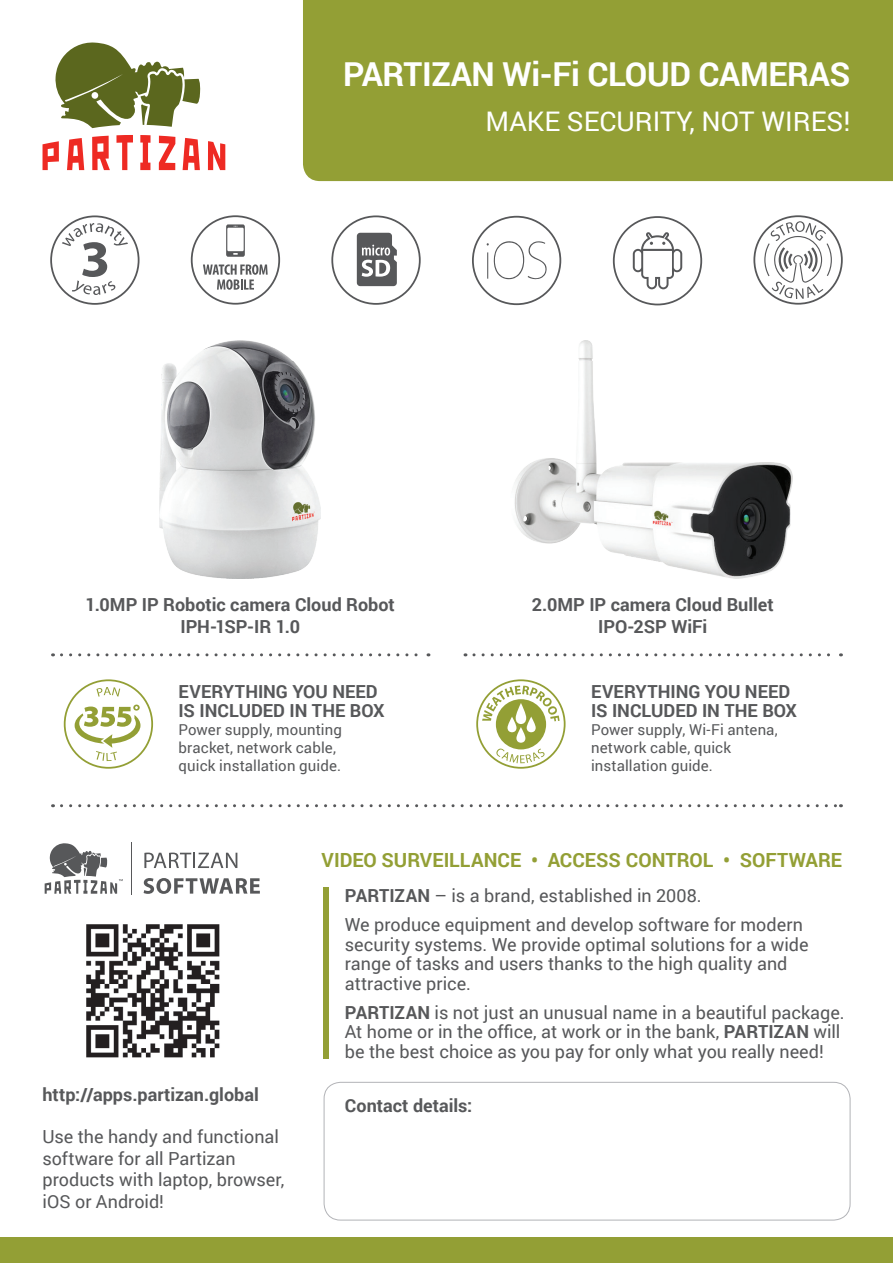
<style>
.page{position:relative;width:893px;height:1263px;background:#fff}
.page>*{position:absolute;margin:0;border:0;box-sizing:border-box;transform-origin:0 0}
.t1{font:700 33px "Roboto";letter-spacing:-.01em;color:#fff}
.t2{font:27px "Roboto";color:#fff}
.t3{font:700 19.5px "Roboto";color:#939f35}
.t4{font:18px/19.5px "Roboto";color:#57585a}
.t5{font:700 18px/21.6px "Roboto";color:#57585a;text-align:center}
.t6{font:15px/18px "Roboto";letter-spacing:.005em;color:#57585a}
.s1{font-weight:700}
</style>
<div class="page">
<div style="left:303px;top:0;width:590px;height:181px;background:#939f35"></div>
<svg style="left:55px;top:42px;width:146px;height:86px"></svg>
<svg style="left:43px;top:141px;width:16px;height:29px"></svg>
<svg style="left:67px;top:138px;width:17px;height:32px"></svg>
<svg style="left:92px;top:136px;width:18px;height:34px"></svg>
<svg style="left:116px;top:135px;width:17px;height:35px"></svg>
<svg style="left:140px;top:135px;width:11px;height:35px"></svg>
<svg style="left:159px;top:136px;width:16px;height:34px"></svg>
<svg style="left:183px;top:138px;width:17px;height:32px"></svg>
<svg style="left:208px;top:141px;width:17px;height:29px"></svg>
<svg style="left:50px;top:215px;width:90px;height:90px"></svg>
<svg style="left:472px;top:216px;width:89px;height:89px"></svg>
<svg style="left:613px;top:216px;width:89px;height:89px"></svg>
<svg style="left:753px;top:215px;width:90px;height:90px"></svg>
<svg style="left:191px;top:215px;width:89px;height:90px"></svg>
<div style="left:0;top:1237px;width:893px;height:26px;background:#939f35"></div>
<img style="left:160px;top:341px;width:161px;height:237px">
<img style="left:514px;top:341px;width:279px;height:237px">
<svg style="left:331px;top:215px;width:90px;height:90px"></svg>
<svg style="left:64px;top:679px;width:89px;height:90px"></svg>
<svg style="left:476px;top:679px;width:90px;height:90px"></svg>
<svg style="left:61px;top:653px;width:368px;height:3px"></svg>
<svg style="left:61px;top:804px;width:780px;height:3px"></svg>
<svg style="left:474px;top:653px;width:367px;height:3px"></svg>
<img style="left:86px;top:924px;width:134px;height:134px">
<hr style="left:131px;top:842px;width:1px;height:53px;background:#57585a">
<svg style="left:144px;top:878px;width:116px;height:16px"></svg>
<svg style="left:144px;top:852px;width:93px;height:16px"></svg>
<svg style="left:45px;top:843px;width:78px;height:51px"></svg>
<div style="left:324px;top:887px;width:5px;height:172px;background:#939f35"></div>
<div style="left:324px;top:1082px;width:526px;height:138px;border:1px solid #b2b3b7;border-radius:17px"></div>
<p class="t1" style="left:343px;top:51px;width:509px">PARTIZAN Wi-Fi CLOUD CAMERAS</p>
<p class="t2" style="left:486px;top:102px;width:366px">MAKE SECURITY, NOT WIRES!</p>
<p class="t5" style="left:86px;top:593px;width:311px">1.0MP IP Robotic camera Cloud Robot<br>IPH-1SP-IR 1.0</p>
<p class="t5" style="left:179px;top:682px;width:207px;line-height:18.8px;text-align:left">EVERYTHING YOU NEED<br>IS INCLUDED IN THE BOX</p>
<p class="t6" style="left:179px;top:720px;width:165px">Power supply, mounting bracket, network cable, quick installation guide.</p>
<p class="t5" style="left:532px;top:593px;width:244px">2.0MP IP camera Cloud Bullet<br>IPO-2SP WiFi</p>
<p class="t5" style="left:591px;top:682px;width:207px;line-height:18.8px;text-align:left">EVERYTHING YOU NEED<br>IS INCLUDED IN THE BOX</p>
<p class="t6" style="left:591px;top:720px;width:188px">Power supply, Wi-Fi antena, network cable, quick installation guide.</p>
<p class="t3" style="left:322px;top:846px;width:522px">VIDEO SURVEILLANCE • ACCESS CONTROL • SOFTWARE</p>
<p class="t5" style="left:43px;top:1083px;width:218px">http://apps.partizan.global</p>
<p class="t4" style="left:43px;top:1125px;width:243px;line-height:21.6px">Use the handy and functional software for all Partizan products with laptop, browser, iOS or Android!</p>
<p class="t4" style="left:345px;top:885px;width:358px"><span class="s1">PARTIZAN</span> – is a brand, established in 2008.</p>
<p class="t4" style="left:345px;top:914px;width:465px">We produce equipment and develop software for modern security systems. We provide optimal solutions for a wide range of tasks and users thanks to the high quality and attractive price.</p>
<p class="t4" style="left:345px;top:1002px;width:501px"><span class="s1">PARTIZAN</span> is not just an unusual name in a beautiful package.<br>At home or in the office, at work or in the bank, <span class="s1">PARTIZAN</span> will be the best choice as you pay for only what you really need!</p>
<p class="t5" style="left:345px;top:1094px;width:129px">Contact details:</p>
</div>
